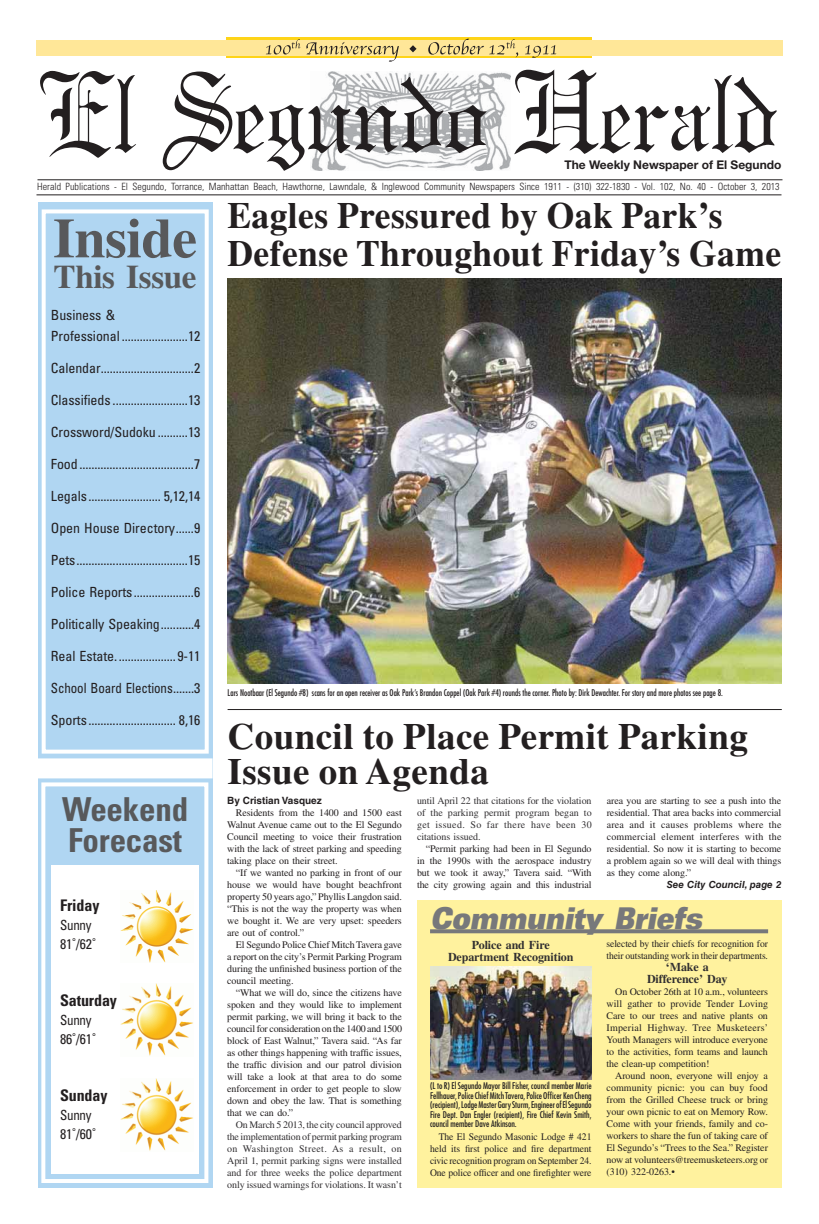
<style>
.page{position:relative;width:819px;height:1224px;background:#fff}
.page>*{position:absolute;margin:0;border:0;box-sizing:border-box;transform-origin:0 0}
.t1{font:700 56px "Times LT Std";letter-spacing:-.01em;color:#58595b}
.t2{font:700 37px/38px "Times LT Std";letter-spacing:.01em;color:#231f20;scale:.96 1}
.t3{font:700 37px/35px "Times LT Std";letter-spacing:.01em;color:#231f20}
.t4{font:700 condensed 33px/31px "Univers LT Std";letter-spacing:-.005em;color:#58595b}
.t5{font:700 33px "Times LT Std";letter-spacing:-.01em;color:#58595b}
.t6{font:italic 30px "Univers LT Std X Black Ex";color:#77787b;scale:.7 1}
.t7{font:700 condensed 16px "Univers LT Std";letter-spacing:-.005em;color:#231f20}
.t8{font:condensed 14px/21px "Univers LT Std";letter-spacing:-.005em;color:#231f20}
.t9{font:condensed 14px/19px "Univers LT Std";letter-spacing:-.005em;color:#231f20;scale:.93 1}
.t10{font:700 12px/12px "Times LT Std";letter-spacing:-.01em;color:#312f30;text-align:center}
.t11{font:700 12px "Helvetica Neue LT Std";color:#231f20}
.t12{font:10px/12px "Times LT Std";letter-spacing:-.01em;color:#231f20;text-align:justify}
.t13{font:10px/12px "Times LT Std";letter-spacing:-.01em;color:#333133;text-align:justify}
.t14{font:10px/12px "Times LT Std";letter-spacing:-.01em;color:#231f20;text-align:justify;scale:.96 1}
.t15{font:300 condensed 10px "Univers LT Std";color:#231f20}
.t16{font:700 10px "Helvetica LT Std";color:#231f20}
.t17{font:italic 700 9.8px "Helvetica LT Std";color:#231f20}
.t18{font:condensed 9px/9.5px "Futura Std";color:#231f20;text-align:justify}
.t19{font:condensed 9px "Futura Std";color:#231f20;scale:.95 1}
</style>
<div class="page">
<div style="left:226px;top:37px;width:366px;height:21px;background:#fed418"></div>
<svg style="left:40px;top:69px;width:737px;height:102px"></svg>
<hr style="left:37px;top:194px;width:745px;height:1px;background:#231f20">
<hr style="left:37px;top:179px;width:745px;height:1px;background:#231f20">
<div style="left:37px;top:40px;width:746px;height:15px;background:#ffe798"></div>
<svg style="left:266px;top:39px;width:291px;height:23px"></svg>
<div style="left:417px;top:900px;width:364px;height:288px;background:#fff29e"></div>
<div style="left:38px;top:202px;width:174px;height:986px;background:#b0d6f2"></div>
<div style="left:42px;top:209px;width:167px;height:545px;border:4px solid #fff"></div>
<div style="left:37px;top:758px;width:176px;height:20px;background:#fff"></div>
<div style="left:41px;top:782px;width:167px;height:401px;border:4px solid #fff"></div>
<div style="left:51px;top:865px;width:148px;height:309px;background:#fff"></div>
<img style="left:228px;top:279px;width:554px;height:405px">
<img style="left:121px;top:1079px;width:72px;height:72px">
<img style="left:121px;top:890px;width:72px;height:73px">
<hr style="left:228px;top:709px;width:554px;height:1px;background:#231f20">
<svg style="left:430px;top:929px;width:338px;height:4px"></svg>
<img style="left:430px;top:967px;width:162px;height:112px">
<img style="left:121px;top:984px;width:72px;height:72px">
<p class="t11" style="left:564px;top:161px;width:219px">The Weekly Newspaper of El Segundo</p>
<p class="t15" style="left:37px;top:182px;width:744px">Herald Publications - El Segundo, Torrance, Manhattan Beach, Hawthorne, Lawndale, &amp; Inglewood Community Newspapers Since 1911 - (310) 322-1830 - Vol. 102, No. 40 - October 3, 2013</p>
<h1 class="t1" style="left:53px;top:217px;width:146px">Inside</h1>
<h3 class="t5" style="left:54px;top:264px;width:145px">This Issue</h3>
<h2 class="t2" style="left:227px;top:200px;width:578px">Eagles Pressured by Oak Park’s<br>Defense Throughout Friday’s Game</h2>
<h3 class="t8" style="left:51px;top:305px;width:151px">Business &amp;<br>Professional ......................12</h3>
<h3 class="t8" style="left:51px;top:358px;width:151px">Calendar...............................2</h3>
<h3 class="t8" style="left:51px;top:390px;width:151px">Classifieds .........................13</h3>
<h3 class="t8" style="left:51px;top:422px;width:151px">Crossword/Sudoku ..........13</h3>
<h3 class="t8" style="left:51px;top:454px;width:151px">Food ......................................7</h3>
<h3 class="t8" style="left:51px;top:486px;width:151px">Legals ........................ 5,12,14</h3>
<h3 class="t8" style="left:51px;top:518px;width:151px">Open House Directory ......9</h3>
<h3 class="t8" style="left:51px;top:550px;width:151px">Pets .....................................15</h3>
<h3 class="t8" style="left:51px;top:582px;width:151px">Police Reports ....................6</h3>
<h3 class="t8" style="left:51px;top:614px;width:151px">Politically Speaking ...........4</h3>
<h3 class="t8" style="left:51px;top:646px;width:151px">Real Estate. ...................9-11</h3>
<h3 class="t9" style="left:51px;top:679px;width:162px">School Board Elections .......3</h3>
<h3 class="t8" style="left:51px;top:710px;width:151px">Sports ............................. 8,16</h3>
<h3 class="t4" style="left:62px;top:794px;width:128px">Weekend<br>Forecast</h3>
<h3 class="t7" style="left:60px;top:897px;width:41px">Friday</h3>
<h3 class="t9" style="left:60px;top:917px;width:40px">Sunny<br>81˚/62˚</h3>
<h3 class="t7" style="left:60px;top:992px;width:58px">Saturday</h3>
<h3 class="t9" style="left:60px;top:1012px;width:40px">Sunny<br>86˚/61˚</h3>
<h3 class="t7" style="left:60px;top:1087px;width:49px">Sunday</h3>
<h3 class="t9" style="left:60px;top:1107px;width:40px">Sunny<br>81˚/60˚</h3>
<p class="t19" style="left:228px;top:689px;width:523px">Lars Nootbaar (El Segundo #8) scans for an open receiver as Oak Park’s Brandon Coppel (Oak Park #4) rounds the corner. Photo by: Dirk Dewachter. For story and more photos see page 8.</p>
<h2 class="t3" style="left:228px;top:722px;width:522px">Council to Place Permit Parking<br>Issue on Agenda</h2>
<p class="t16" style="left:227px;top:797px;width:96px">By Cristian Vasquez</p>
<p class="t12" style="left:227px;top:808px;width:176px;text-indent:9px">Residents from the 1400 and 1500 east Walnut Avenue came out to the El Segundo Council meeting to voice their frustration with the lack of street parking and speeding taking place on their street.</p>
<p class="t12" style="left:227px;top:868px;width:176px;text-indent:9px">“If we wanted no parking in front of our house we would have bought beachfront property 50 years ago,” Phyllis Langdon said. “This is not the way the property was when we bought it. We are very upset: speeders are out of control.”</p>
<p class="t12" style="left:227px;top:940px;width:176px;text-indent:9px">El Segundo Police Chief Mitch Tavera gave a report on the city’s Permit Parking Program during the unfinished business portion of the council meeting.</p>
<p class="t12" style="left:227px;top:988px;width:176px;text-indent:9px">“What we will do, since the citizens have spoken and they would like to implement permit parking, we will bring it back to the council for consideration on the 1400 and 1500 block of East Walnut,” Tavera said. “As far as other things happening with traffic issues, the traffic division and our patrol division will take a look at that area to do some enforcement in order to get people to slow down and obey the law. That is something that we can do.”</p>
<p class="t13" style="left:227px;top:1120px;width:176px;text-indent:9px">On March 5 2013, the city council approved the implementation of permit parking program on Washington Street. As a result, on April 1, permit parking signs were installed and for three weeks the police department only issued warnings for violations. It wasn’t</p>
<p class="t12" style="left:607px;top:795px;width:176px">area you are starting to see a push into the residential. That area backs into commercial area and it causes problems where the commercial element interferes with the residential. So now it is starting to become a problem again so we will deal with things as they come along.”</p>
<p class="t17" style="left:667px;top:881px;width:116px">See City Council, page 2</p>
<p class="t13" style="left:417px;top:795px;width:176px">until April 22 that citations for the violation of the parking permit program began to get issued. So far there have been 30 citations issued.</p>
<p class="t12" style="left:417px;top:843px;width:176px;text-indent:9px">“Permit parking had been in El Segundo in the 1990s with the aerospace industry but we took it away,” Tavera said. “With the city growing again and this industrial</p>
<h3 class="t6" style="left:430px;top:904px;width:398px">Community Briefs</h3>
<p class="t10" style="left:448px;top:940px;width:127px">Police and Fire<br>Department Recognition</p>
<p class="t14" style="left:607px;top:939px;width:170px">selected by their chiefs for recognition for their outstanding work in their departments.</p>
<p class="t10" style="left:647px;top:962px;width:82px">‘Make a<br>Difference’ Day</p>
<p class="t12" style="left:607px;top:987px;width:163px;text-indent:9px">On October 26th at 10 a.m., volunteers will gather to provide Tender Loving Care to our trees and native plants on Imperial Highway. Tree Musketeers’ Youth Managers will introduce everyone to the activities, form teams and launch the clean-up competition!</p>
<p class="t12" style="left:607px;top:1071px;width:163px;text-indent:9px">Around noon, everyone will enjoy a community picnic: you can buy food from the Grilled Cheese truck or bring your own picnic to eat on Memory Row.<br>Come with your friends, family and co&shy;workers to share the fun of taking care of El Segundo’s “Trees to the Sea.” Register now at volunteers@treemusketeers.org or</p>
<p class="t18" style="left:430px;top:1082px;width:163px">(L to R) El Segundo Mayor Bill Fisher, council member Marie Fellhauer, Police Chief Mitch Tavera, Police Officer Ken Cheng (recipient), Lodge Master Gary Sturm, Engineer of El Segundo Fire Dept. Dan Engler (recipient), Fire Chief Kevin Smith, council member Dave Atkinson.</p>
<p class="t14" style="left:430px;top:1131px;width:170px;text-indent:9px">The El Segundo Masonic Lodge # 421 held its first police and fire department civic recognition program on September 24.<br>One police officer and one firefighter were</p>
</div>
